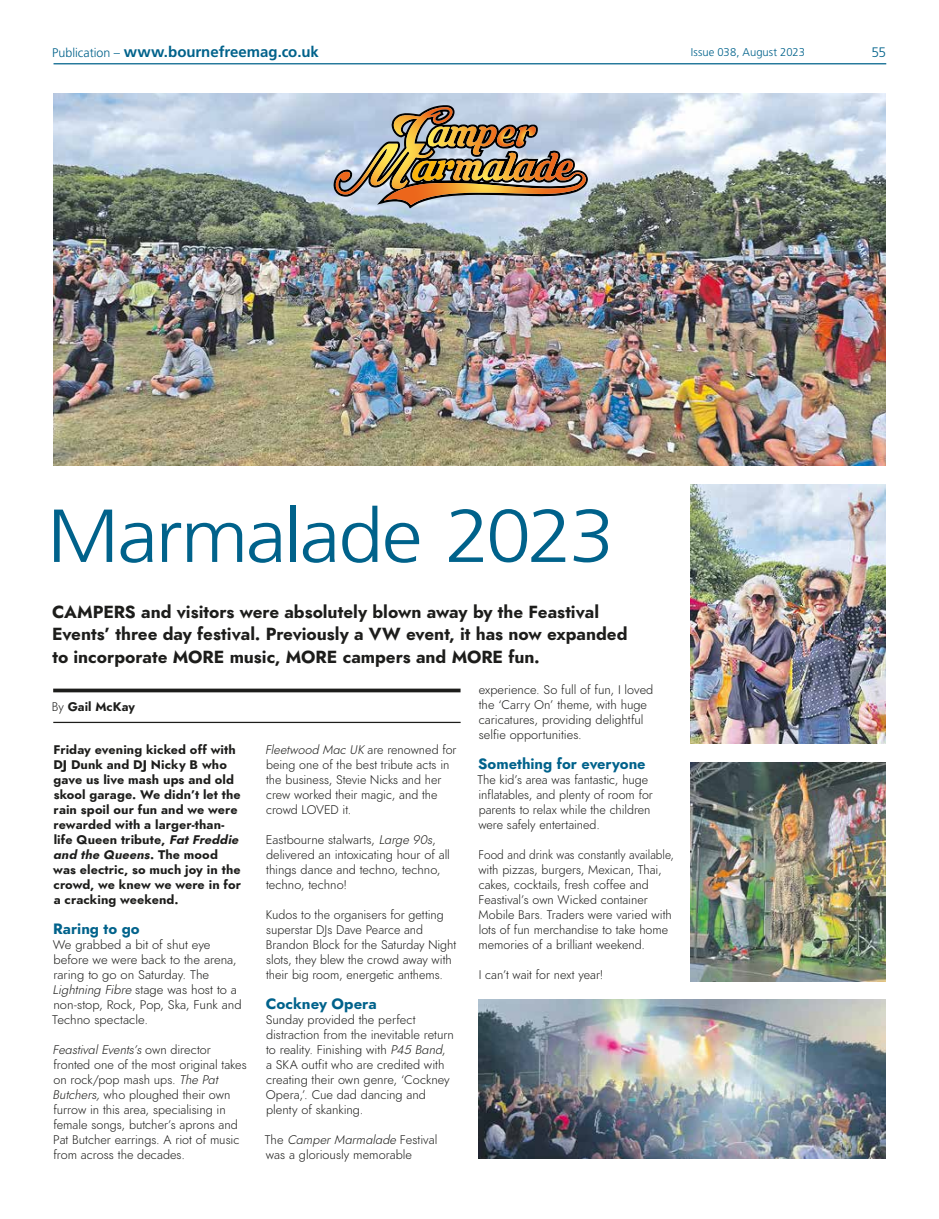
<style>
.page{position:relative;width:939px;height:1219px;background:#fff}
.page>*{position:absolute;margin:0;border:0;box-sizing:border-box;transform-origin:0 0}
.t1{font:300 75px "Frutiger LT Std";letter-spacing:-.03em;color:#00628b;scale:1.08 1}
.t2{font:italic 700 17.5px/22.5px "Renner";color:#1d1d1b}
.t3{font:italic 700 15px "Renner";color:#00628b}
.t4{font:700 15px "Frutiger LT Std";letter-spacing:-.005em;color:#00628b}
.t5{font:300 13.75px "Frutiger LT Std";color:#00628b}
.t6{font:italic 300 12.5px/15px "Renner";color:#1d1d1b}
.t7{font:italic 700 12.5px/15px "Renner";letter-spacing:.005em;color:#1d1d1b}
.t8{font:italic 300 12.5px/15px "Renner";color:#1d1d1b;scale:.95 1}
.t9{font:italic 300 12.5px/15px "Renner";color:#1d1d1b;scale:1.04 1}
.t10{font:300 11.25px "Frutiger LT Std";color:#00628b}
.s1{font-weight:300;font-size:12.5px}
.s2{font-weight:300}
.s3{font-style:inherit}
</style>
<div class="page">
<img style="left:53px;top:94px;width:833px;height:372px">
<img style="left:691px;top:762px;width:195px;height:219px">
<img style="left:478px;top:999px;width:408px;height:160px">
<img style="left:691px;top:485px;width:195px;height:258px">
<svg style="left:334px;top:105px;width:254px;height:103px;background:#aa9c89"></svg>
<hr style="left:53px;top:689px;width:408px;height:3px;background:#1d1d1b">
<hr style="left:53px;top:722px;width:408px;height:1px;background:#1d1d1b">
<hr style="left:54px;top:63px;width:832px;height:1px;background:#00628b">
<p class="t4" style="left:52px;top:43px;width:268px"><span class="s1">Publication –</span> www.bournefreemag.co.uk</p>
<p class="t10" style="left:691px;top:46px;width:115px">Issue 038, August 2023</p>
<p class="t5" style="left:871px;top:44px;width:16px">55</p>
<h1 class="t1" style="left:47px;top:494px;width:527px">Marmalade 2023</h1>
<h2 class="t2" style="left:52px;top:601px;width:577px">CAMPERS and visitors were absolutely blown away by the Feastival<br>Events’ three day festival. Previously a VW event, it has now expanded to incorporate MORE music, MORE campers and MORE fun.</h2>
<p class="t7" style="left:52px;top:699px;width:85px"><span class="s2">By</span> Gail McKay</p>
<p class="t7" style="left:53px;top:742px;width:189px">Friday evening kicked off with<br>DJ Dunk and DJ Nicky B who gave us live mash ups and old skool garage. We didn’t let the rain spoil our fun and we were rewarded with a larger-than&shy;life Queen tribute, <span class="s3">Fat Freddie and the Queens</span>. The mood was electric, so much joy in the crowd, we knew we were in for a cracking weekend.</p>
<p class="t3" style="left:53px;top:918px;width:88px">Raring to go</p>
<p class="t9" style="left:52px;top:937px;width:184px">We grabbed a bit of shut eye before we were back to the arena, raring to go on Saturday. The<br><span class="s3">Lightning Fibre</span> stage was host to a non-stop, Rock, Pop, Ska, Funk and<br>Techno spectacle.</p>
<p class="t6" style="left:53px;top:1042px;width:196px"><span class="s3">Feastival Events’s</span> own director fronted one of the most original takes on rock/pop mash ups. <span class="s3">The Pat Butchers,</span> who ploughed their own furrow in this area, specialising in female songs, butcher’s aprons and Pat Butcher earrings. A riot of music from across the decades.</p>
<p class="t6" style="left:265px;top:742px;width:193px"><span class="s3">Fleetwood Mac UK</span> are renowned for being one of the best tribute acts in the business, Stevie Nicks and her crew worked their magic, and the crowd LOVED it.</p>
<p class="t6" style="left:266px;top:832px;width:185px">Eastbourne stalwarts, <span class="s3">Large 90s</span>, delivered an intoxicating hour of all things dance and techno, techno, techno, techno!</p>
<p class="t6" style="left:266px;top:907px;width:192px">Kudos to the organisers for getting superstar DJs Dave Pearce and Brandon Block for the Saturday Night slots, they blew the crowd away with their big room, energetic anthems.</p>
<p class="t3" style="left:266px;top:993px;width:112px">Cockney Opera</p>
<p class="t6" style="left:266px;top:1012px;width:190px">Sunday provided the perfect distraction from the inevitable return to reality. Finishing with <span class="s3">P45 Band</span>, a SKA outfit who are credited with creating their own genre, ‘Cockney<br>Opera,’. Cue dad dancing and plenty of skanking.</p>
<p class="t6" style="left:265px;top:1132px;width:174px">The <span class="s3">Camper Marmalade</span> Festival was a gloriously memorable</p>
<p class="t6" style="left:479px;top:682px;width:176px">experience. So full of fun, I loved the ‘Carry On’ theme, with huge caricatures, providing delightful selfie opportunities.</p>
<p class="t3" style="left:478px;top:753px;width:169px">Something for everyone</p>
<p class="t6" style="left:477px;top:772px;width:177px">The kid’s area was fantastic, huge inflatables, and plenty of room for parents to relax while the children were safely entertained.</p>
<p class="t8" style="left:478px;top:847px;width:207px">Food and drink was constantly available, with pizzas, burgers, Mexican, Thai, cakes, cocktails, fresh coffee and Feastival’s own Wicked container Mobile Bars. Traders were varied with lots of fun merchandise to take home memories of a brilliant weekend.</p>
<p class="t6" style="left:479px;top:967px;width:126px">I can’t wait for next year!</p>
</div>
